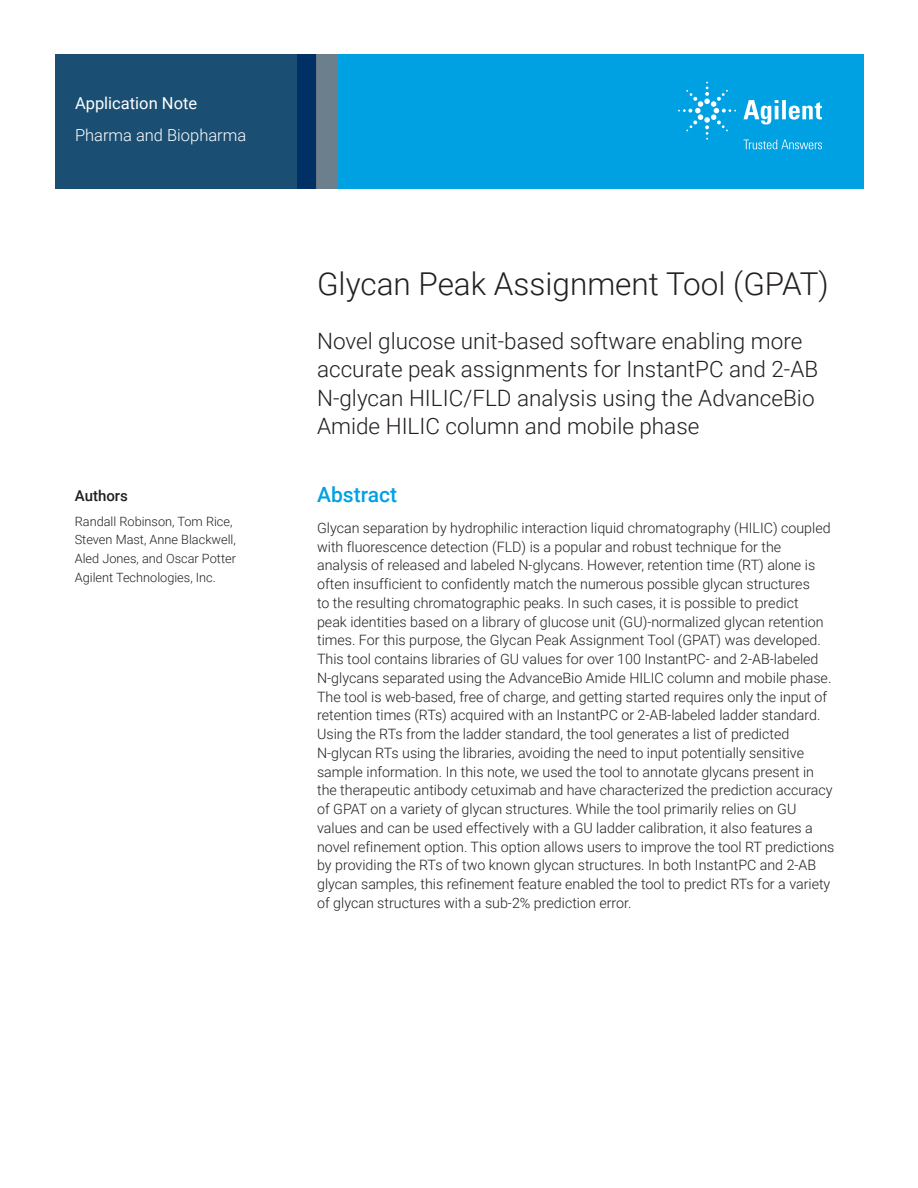
<style>
.page{position:relative;width:918px;height:1188px;background:#fff}
.page>*{position:absolute;margin:0;border:0;box-sizing:border-box;transform-origin:0 0}
.t1{font:300 31.5px "Roboto";color:#231f20}
.Subtitle{font:300 22.5px/28.5px "Roboto";color:#231f20}
.Header_1{font:500 21px "Roboto";color:#00a1e3}
.Area_Identifier{font:300 16.5px "Roboto";color:#fff}
.Doctype{font:16.5px "Roboto";color:#fff}
.DATA_author_title{font:500 15px "Roboto";color:#231f20}
.Text{font:300 14.25px/18.8px "Roboto";color:#231f20}
.DATA_author_name___info{font:300 12.75px/18.8px "Roboto";color:#231f20}
</style>
<div class="page">
<div style="left:297px;top:54px;width:567px;height:135px;background:#00a1e3"></div>
<svg style="left:55px;top:54px;width:261px;height:135px;background:#184b71"></svg>
<div style="left:316px;top:54px;width:22px;height:135px;background:#6b808c"></div>
<svg style="left:743px;top:100px;width:79px;height:25px"></svg>
<svg style="left:678px;top:82px;width:58px;height:58px"></svg>
<svg style="left:744px;top:140px;width:78px;height:9px"></svg>
<p class="Doctype" style="left:75px;top:91px;width:124px">Application Note</p>
<p class="Area_Identifier" style="left:75px;top:124px;width:173px">Pharma and Biopharma</p>
<p class="DATA_author_title" style="left:75px;top:485px;width:55px">Authors</p>
<p class="DATA_author_name___info" style="left:75px;top:511px;width:163px">Randall Robinson, Tom Rice,<br>Steven Mast, Anne Blackwell,<br>Aled Jones, and Oscar Potter<br>Agilent Technologies, Inc.</p>
<p class="t1" style="left:317px;top:261px;width:513px">Glycan Peak Assignment Tool (GPAT)</p>
<p class="Subtitle" style="left:317px;top:326px;width:503px">Novel glucose unit-based software enabling more accurate peak assignments for InstantPC and 2-AB N-glycan HILIC/FLD analysis using the AdvanceBio Amide HILIC column and mobile phase</p>
<p class="Header_1" style="left:317px;top:480px;width:82px">Abstract</p>
<p class="Text" style="left:317px;top:518px;width:519px">Glycan separation by hydrophilic interaction liquid chromatography (HILIC) coupled with fluorescence detection (FLD) is a popular and robust technique for the analysis of released and labeled N-glycans. However, retention time (RT) alone is often insufficient to confidently match the numerous possible glycan structures<br>to the resulting chromatographic peaks. In such cases, it is possible to predict<br>peak identities based on a library of glucose unit (GU)-normalized glycan retention times. For this purpose, the Glycan Peak Assignment Tool (GPAT) was developed.<br>This tool contains libraries of GU values for over 100 InstantPC- and 2-AB-labeled N-glycans separated using the AdvanceBio Amide HILIC column and mobile phase.<br>The tool is web-based, free of charge, and getting started requires only the input of retention times (RTs) acquired with an InstantPC or 2-AB-labeled ladder standard.<br>Using the RTs from the ladder standard, the tool generates a list of predicted N-glycan RTs using the libraries, avoiding the need to input potentially sensitive sample information. In this note, we used the tool to annotate glycans present in the therapeutic antibody cetuximab and have characterized the prediction accuracy of GPAT on a variety of glycan structures. While the tool primarily relies on GU values and can be used effectively with a GU ladder calibration, it also features a novel refinement option. This option allows users to improve the tool RT predictions by providing the RTs of two known glycan structures. In both InstantPC and 2-AB glycan samples, this refinement feature enabled the tool to predict RTs for a variety of glycan structures with a sub-2% prediction error.</p>
</div>
